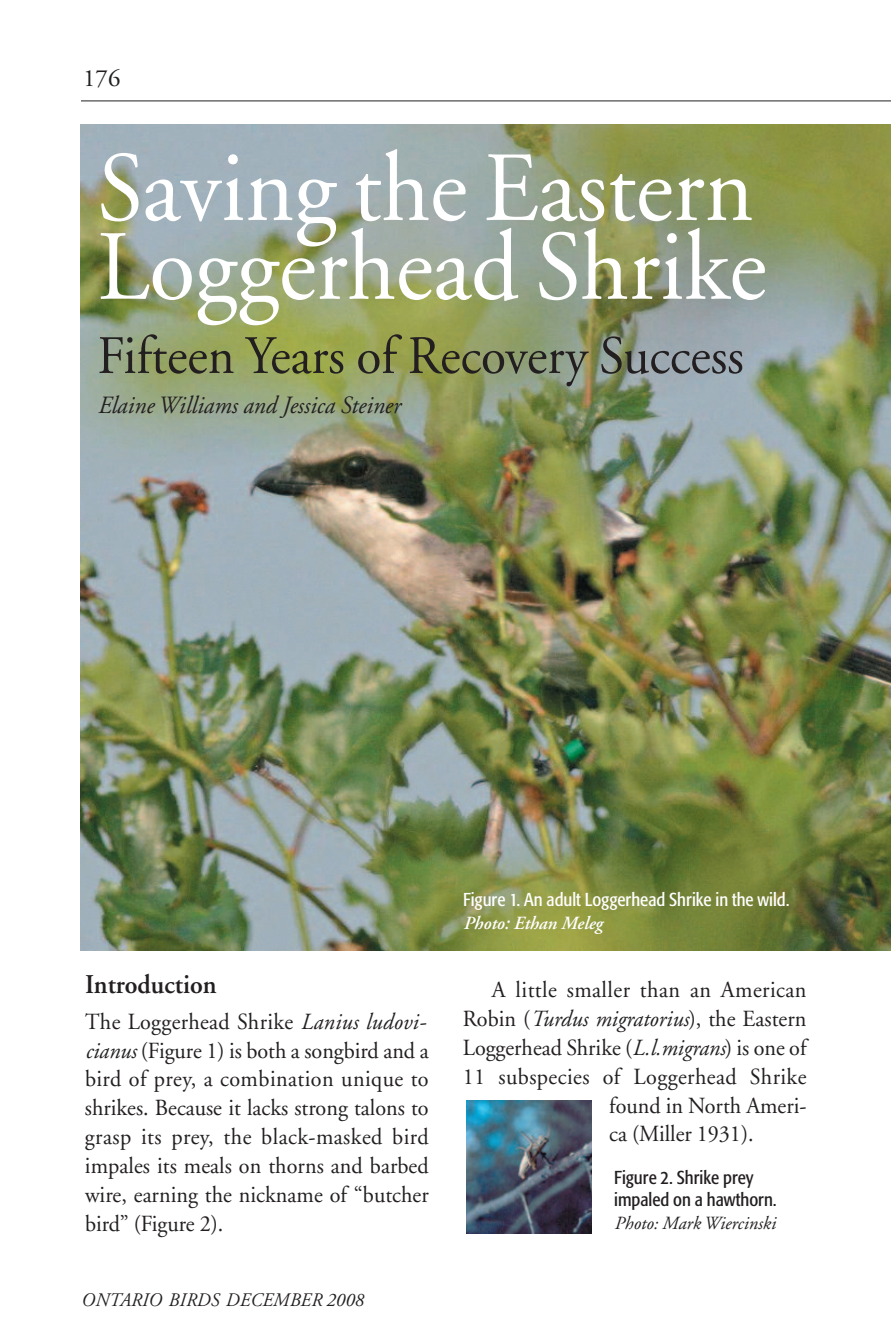
<style>
.page{position:relative;width:891px;height:1337px;background:#fff}
.page>*{position:absolute;margin:0;border:0;box-sizing:border-box;transform-origin:0 0}
.t1{font:99px/78.8px "Adobe Garamond";color:#fff;scale:.95 1}
.t2{font:54px "Adobe Garamond";color:#231f20;scale:.95 1}
.t3{font:600 27px "Adobe Garamond";color:#231f20;scale:.96 1}
.t4{font:italic 24.75px "Adobe Garamond";color:#231f20;scale:.96 1}
.t5{font:24.75px "Adobe Garamond";color:#231f20}
.t6{font:22.95px/29px "Adobe Garamond";color:#231f20;text-align:justify;scale:.96 1}
.t7{font:22.95px "Adobe Garamond";letter-spacing:.02em;color:#231f20;scale:.96 1}
.t8{font:italic 19.12px "Adobe Garamond";letter-spacing:.01em;color:#231f20}
.t9{font:condensed 18.45px "Formata";color:#fff}
.t10{font:condensed 18.45px/22.5px "Formata";color:#231f20}
.t11{font:italic 18.45px "Adobe Garamond";color:#231f20}
.t12{font:italic 600 18.45px "Adobe Garamond";color:#fff}
.s1{font-style:italic}
</style>
<div class="page">
<hr style="left:81px;top:100px;width:810px;height:1px;background:#231f20">
<img style="left:81px;top:124px;width:810px;height:826px">
<img style="left:467px;top:1100px;width:124px;height:133px">
<p class="t5" style="left:83px;top:69px;width:39px">176</p>
<h1 class="t1" style="left:97px;top:158px;width:706px">Saving the Eastern<br>Loggerhead Shrike</h1>
<h2 class="t2" style="left:97px;top:334px;width:682px">Fifteen Years of Recovery Success</h2>
<p class="t4" style="left:97px;top:396px;width:317px">Elaine Williams and Jessica Steiner</p>
<p class="t3" style="left:85px;top:973px;width:139px">Introduction</p>
<p class="t6" style="left:85px;top:1008px;width:360px">The Loggerhead Shrike <span class="s1">Lanius ludovi&shy;cianus</span> (Figure 1) is both a songbird and a bird of prey, a combination unique to shrikes. Because it lacks strong talons to grasp its prey, the black-masked bird impales its meals on thorns and barbed wire, earning the nickname of “butcher bird” (Figure 2).</p>
<p class="t8" style="left:81px;top:1292px;width:284px">ONTARIO BIRDS DECEMBER 2008</p>
<p class="t9" style="left:463px;top:892px;width:328px">Figure 1. An adult Loggerhead Shrike in the wild.</p>
<p class="t12" style="left:463px;top:915px;width:141px">Photo: Ethan Meleg</p>
<p class="t7" style="left:492px;top:980px;width:329px">A little smaller than an American</p>
<p class="t6" style="left:463px;top:1006px;width:360px">Robin (<span class="s1">Turdus migratorius</span>), the Eastern</p>
<p class="t6" style="left:463px;top:1035px;width:360px">Loggerhead Shrike (<span class="s1">L.l.migrans</span>) is one of</p>
<p class="t7" style="left:463px;top:1067px;width:360px">11 subspecies of Loggerhead Shrike</p>
<p class="t6" style="left:609px;top:1092px;width:207px">found in North Ameri-</p>
<p class="t6" style="left:609px;top:1121px;width:152px">ca (Miller 1931).</p>
<p class="t10" style="left:614px;top:1167px;width:164px">Figure 2. Shrike prey impaled on a hawthorn.</p>
<p class="t11" style="left:614px;top:1215px;width:163px">Photo: Mark Wiercinski</p>
</div>
